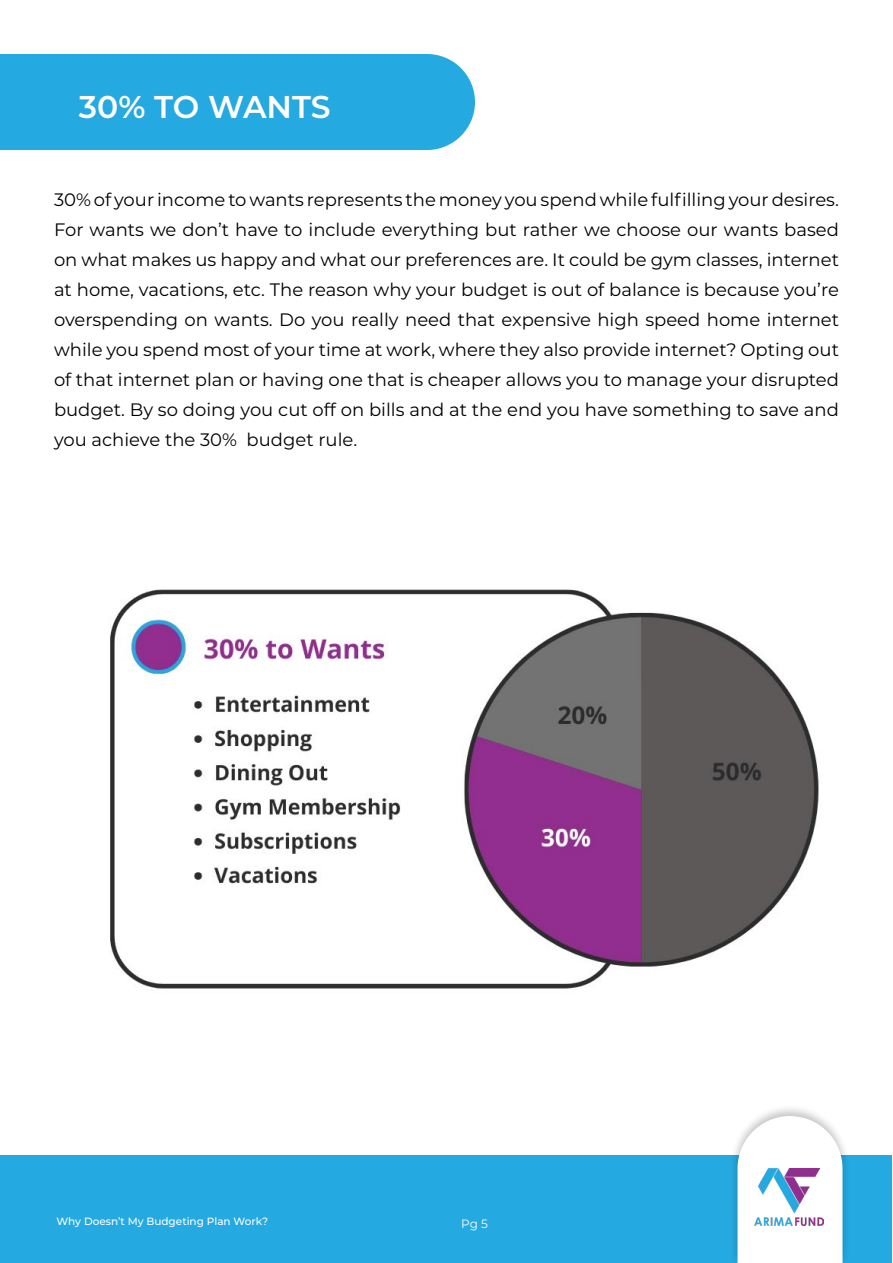
<style>
.page{position:relative;width:893px;height:1263px;background:#fff}
.page>*{position:absolute;margin:0;border:0;box-sizing:border-box;transform-origin:0 0}
.t1{font:600 31.5px "Montserrat";letter-spacing:-.005em;color:#fff}
.t2{font:18px/30px "Montserrat";color:#000;text-align:justify}
.t3{font:12px "Montserrat";color:#fff}
.t4{font:500 10.5px "Montserrat";color:#fff}
</style>
<div class="page">
<div style="left:0;top:1155px;width:892px;height:108px;background:#24a9e0"></div>
<hr style="left:54px;top:1209px;width:755px;height:1px;background:#46b754">
<div style="left:729px;top:1103px;width:122px;height:160px;background:#000;opacity:.23"></div>
<svg style="left:737px;top:1116px;width:105px;height:147px"></svg>
<img style="left:754px;top:1168px;width:70px;height:58px">
<div style="left:0;top:54px;width:475px;height:96px;background:#24a9e0"></div>
<img style="left:110px;top:589px;width:709px;height:400px">
<h1 class="t1" style="left:79px;top:85px;width:253px">30% TO WANTS</h1>
<p class="t2" style="left:54px;top:184px;width:786px">30% of your income to wants represents the money you spend while fulfilling your desires.<br>For wants we don’t have to include everything but rather we choose our wants based on what makes us happy and what our preferences are. It could be gym classes, internet at home, vacations, etc. The reason why your budget is out of balance is because you’re overspending on wants. Do you really need that expensive high speed home internet while you spend most of your time at work, where they also provide internet? Opting out of that internet plan or having one that is cheaper allows you to manage your disrupted budget. By so doing you cut off on bills and at the end you have something to save and you achieve the 30% budget rule.</p>
<p class="t4" style="left:56px;top:1214px;width:213px">Why Doesn’t My Budgeting Plan Work?</p>
<p class="t3" style="left:461px;top:1216px;width:28px">Pg 5</p>
</div>
